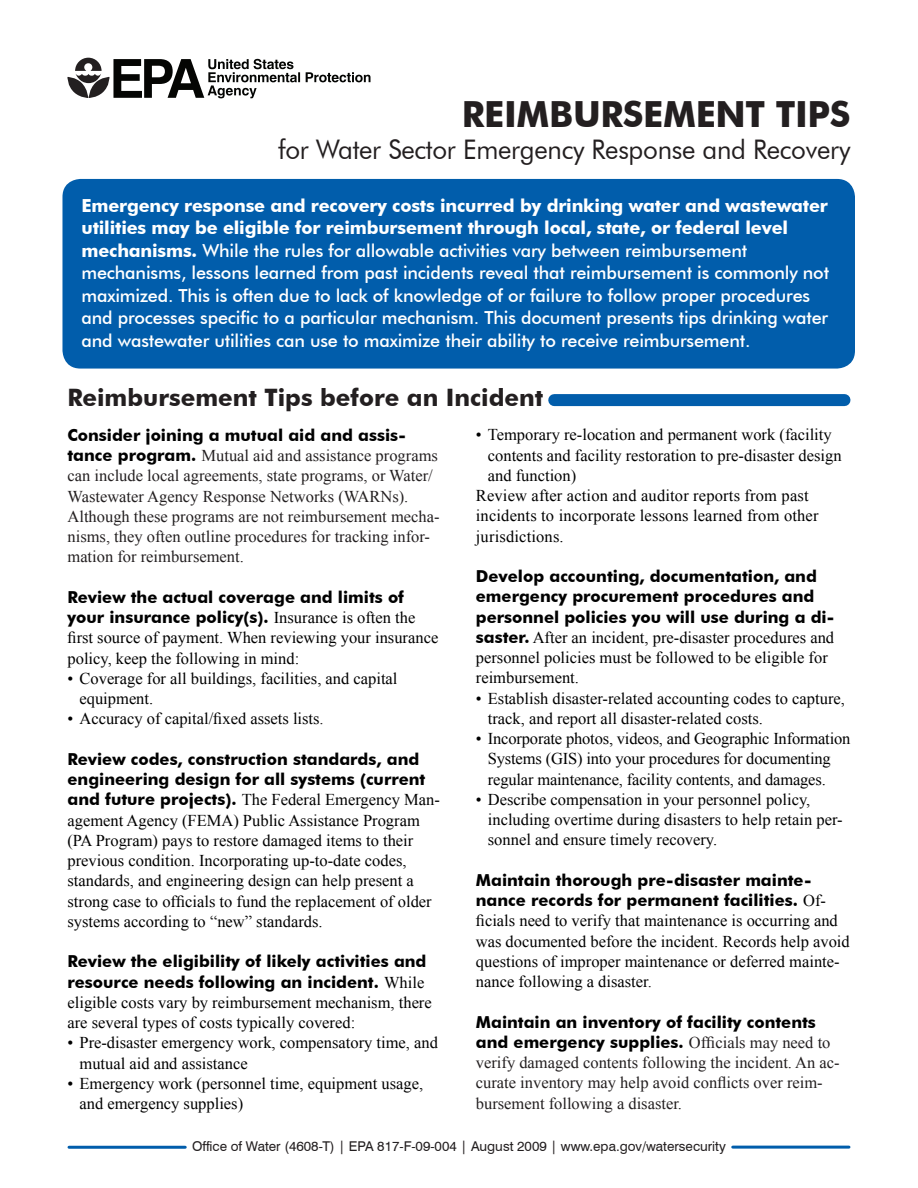
<style>
.page{position:relative;width:918px;height:1188px;background:#fff}
.page>*{position:absolute;margin:0;border:0;box-sizing:border-box;transform-origin:0 0}
.t1{font:700 36px "Futura BT";letter-spacing:-.01em;color:#231f20}
.t2{font:27px "Futura BT";letter-spacing:-.01em;color:#231f20;scale:.96 1}
.t3{font:700 24px "Futura BT";color:#231f20}
.t4{font:500 18px/22.5px "Futura BT";letter-spacing:-.01em;color:#fff}
.t5{font:16.5px/20.2px "Times New Roman";color:#000}
.t6{font:16.5px/20.2px "Times New Roman";color:#231f20}
.t7{font:700 16.5px/20.2px "Futura BT";color:#000}
.t8{font:13.5px "Swiss 721 BT";color:#231f20}
.s1{font-weight:700}
.s2{font-family:"Times New Roman";font-weight:400}
.s3{font-family:"Futura BT";font-weight:700}
.s4{color:#231f20}
.s5{font-family:"Futura BT";font-weight:700;color:#000}
</style>
<div class="page">
<svg style="left:68px;top:58px;width:303px;height:40px"></svg>
<div style="left:62px;top:179px;width:793px;height:190px;background:#015dab;border-radius:18px"></div>
<hr style="left:69px;top:1146px;width:116px;height:3px;background:#015dab">
<hr style="left:733px;top:1146px;width:116px;height:3px;background:#015dab">
<div style="left:554px;top:394px;width:290px;height:12px;background:#015dab"></div>
<p class="t1" style="left:462px;top:92px;width:390px">REIMBURSEMENT TIPS</p>
<p class="t2" style="left:278px;top:133px;width:598px">for Water Sector Emergency Response and Recovery</p>
<p class="t4" style="left:82px;top:194px;width:749px"><span class="s1">Emergency response and recovery costs incurred by drinking water and wastewater utilities may be eligible for reimbursement through local, state, or federal level mechanisms.</span> While the rules for allowable activities vary between reimbursement mechanisms, lessons learned from past incidents reveal that reimbursement is commonly not maximized. This is often due to lack of knowledge of or failure to follow proper procedures and processes specific to a particular mechanism. This document presents tips drinking water and wastewater utilities can use to maximize their ability to receive reimbursement.</p>
<p class="t3" style="left:68px;top:383px;width:477px">Reimbursement Tips before an Incident</p>
<p class="t5" style="left:488px;top:424px;width:355px;text-indent:-12px">• Temporary re-location and permanent work (facility contents and facility restoration to pre-disaster design and function)</p>
<p class="t5" style="left:476px;top:485px;width:344px">Review after action and auditor reports from past incidents to incorporate lessons learned from other jurisdictions.</p>
<p class="t7" style="left:476px;top:566px;width:360px">Develop accounting, documentation, and emergency procurement procedures and personnel policies you will use during a di&shy;saster. <span class="s2">After an incident, pre-disaster procedures and personnel policies must be followed to be eligible for reimbursement.</span></p>
<p class="t5" style="left:488px;top:688px;width:359px;text-indent:-12px">• Establish disaster-related accounting codes to capture, track, and report all disaster-related costs.</p>
<p class="t5" style="left:488px;top:728px;width:364px;text-indent:-12px">• Incorporate photos, videos, and Geographic Information<br>Systems (GIS) into your procedures for documenting regular maintenance, facility contents, and damages.</p>
<p class="t5" style="left:488px;top:789px;width:356px;text-indent:-12px">• Describe compensation in your personnel policy, including overtime during disasters to help retain per&shy;sonnel and ensure timely recovery.</p>
<p class="t5" style="left:476px;top:870px;width:375px"><span class="s3">Maintain thorough pre-disaster mainte&shy;nance records for permanent facilities.</span> Of&shy;ficials need to verify that maintenance is occurring and was documented before the incident. Records help avoid questions of improper maintenance or deferred mainte&shy;nance following a disaster<span class="s4">.</span></p>
<p class="t6" style="left:476px;top:1012px;width:365px"><span class="s5">Maintain an inventory of facility contents and emergency supplies.</span> Officials may need to verify damaged contents following the incident. An ac&shy;curate inventory may help avoid conflicts over reim&shy;bursement following a disaster.</p>
<p class="t6" style="left:68px;top:425px;width:374px"><span class="s5">Consider joining a mutual aid and assis&shy;tance program.</span> Mutual aid and assistance programs can include local agreements, state programs, or Water/ Wastewater Agency Response Networks (WARNs).<br>Although these programs are not reimbursement mecha&shy;nisms, they often outline procedures for tracking infor&shy;mation for reimbursement.</p>
<p class="t5" style="left:68px;top:587px;width:372px"><span class="s3">Review the actual coverage and limits of your insurance policy(s).</span> Insurance is often the first source of payment. When reviewing your insurance policy, keep the following in mind:</p>
<p class="t5" style="left:80px;top:668px;width:320px;text-indent:-12px">• Coverage for all buildings, facilities, and capital equipment.</p>
<p class="t5" style="left:68px;top:709px;width:258px">• Accuracy of capital/fixed assets lists<span class="s4">.</span></p>
<p class="t5" style="left:68px;top:749px;width:374px"><span class="s3">Review codes, construction standards, and engineering design for all systems (current and future projects).</span> The Federal Emergency Man&shy;agement Agency (FEMA) Public Assistance Program (PA Program) pays to restore damaged items to their previous condition. Incorporating up-to-date codes, standards, and engineering design can help present a strong case to officials to fund the replacement of older systems according to “new” standards.</p>
<p class="t5" style="left:68px;top:952px;width:366px"><span class="s3">Review the eligibility of likely activities and resource needs following an incident.</span> While eligible costs vary by reimbursement mechanism, there are several types of costs typically covered:</p>
<p class="t5" style="left:80px;top:1033px;width:360px;text-indent:-12px">• Pre-disaster emergency work, compensatory time, and mutual aid and assistance</p>
<p class="t5" style="left:80px;top:1073px;width:345px;text-indent:-12px">• Emergency work (personnel time, equipment usage, and emergency supplies)</p>
<p class="t8" style="left:192px;top:1138px;width:535px">Office of Water (4608-T) | EPA 817-F-09-004 | August 2009 | www.epa.gov/watersecurity</p>
</div>
